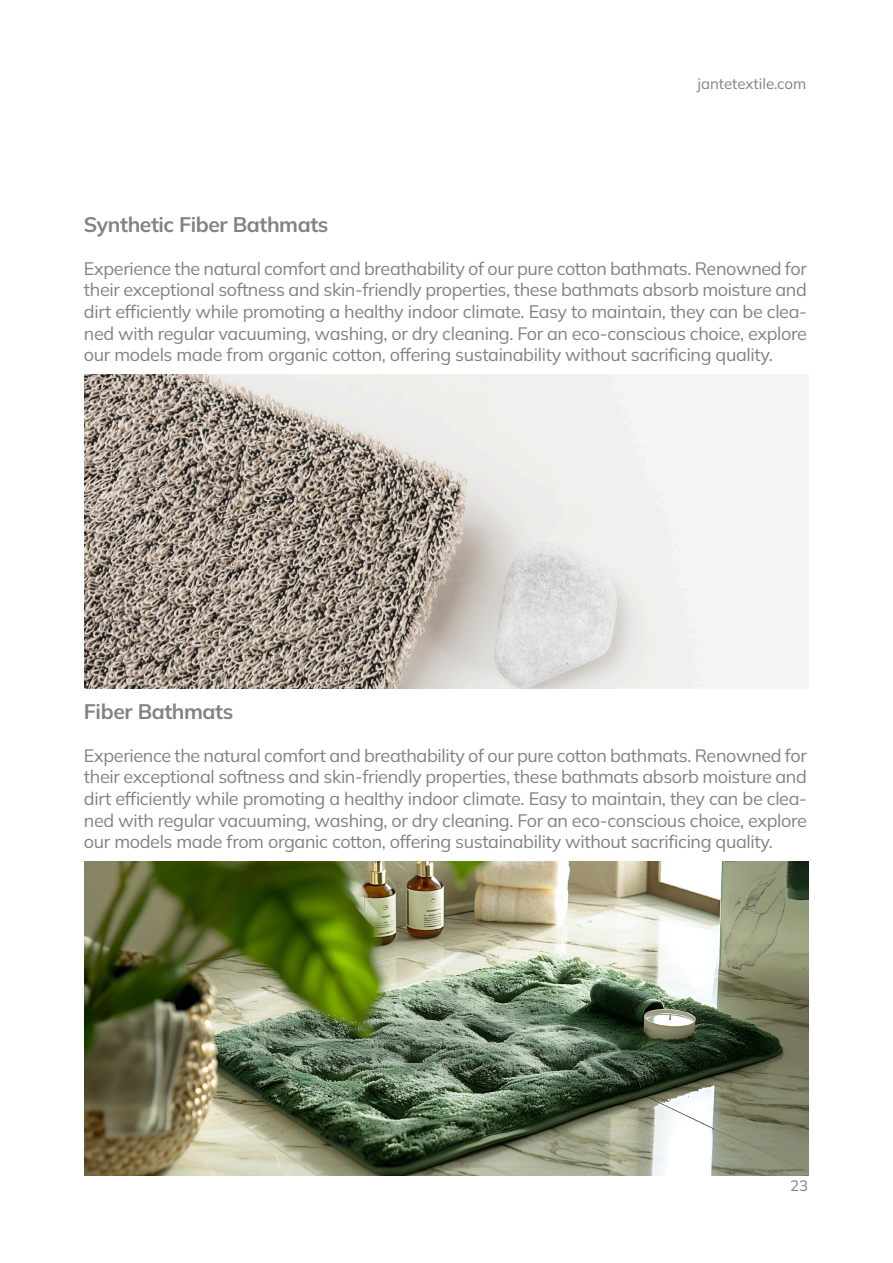
<style>
.page{position:relative;width:893px;height:1263px;background:#fff}
.page>*{position:absolute;margin:0;border:0;box-sizing:border-box;transform-origin:0 0}
.t1{font:700 21px "Mulish";letter-spacing:-.02em;color:#808285}
.t2{font:18px/21.6px "Mulish";letter-spacing:-.02em;color:#808285;text-align:justify}
.t3{font:15px "Mulish";color:#808285}
</style>
<div class="page">
<img style="left:84px;top:374px;width:724px;height:315px">
<img style="left:84px;top:861px;width:725px;height:315px">
<p class="t3" style="left:698px;top:74px;width:110px">jantetextile.com</p>
<p class="t1" style="left:84px;top:210px;width:246px">Synthetic Fiber Bathmats</p>
<p class="t2" style="left:84px;top:257px;width:724px">Experience the natural comfort and breathability of our pure cotton bathmats. Renowned for their exceptional softness and skin-friendly properties, these bathmats absorb moisture and dirt efficiently while promoting a healthy indoor climate. Easy to maintain, they can be clea&shy;ned with regular vacuuming, washing, or dry cleaning. For an eco-conscious choice, explore our models made from organic cotton, offering sustainability without sacrificing quality.</p>
<p class="t1" style="left:84px;top:696px;width:151px">Fiber Bathmats</p>
<p class="t2" style="left:84px;top:744px;width:724px">Experience the natural comfort and breathability of our pure cotton bathmats. Renowned for their exceptional softness and skin-friendly properties, these bathmats absorb moisture and dirt efficiently while promoting a healthy indoor climate. Easy to maintain, they can be clea&shy;ned with regular vacuuming, washing, or dry cleaning. For an eco-conscious choice, explore our models made from organic cotton, offering sustainability without sacrificing quality.</p>
<p class="t3" style="left:790px;top:1175px;width:19px">23</p>
</div>
